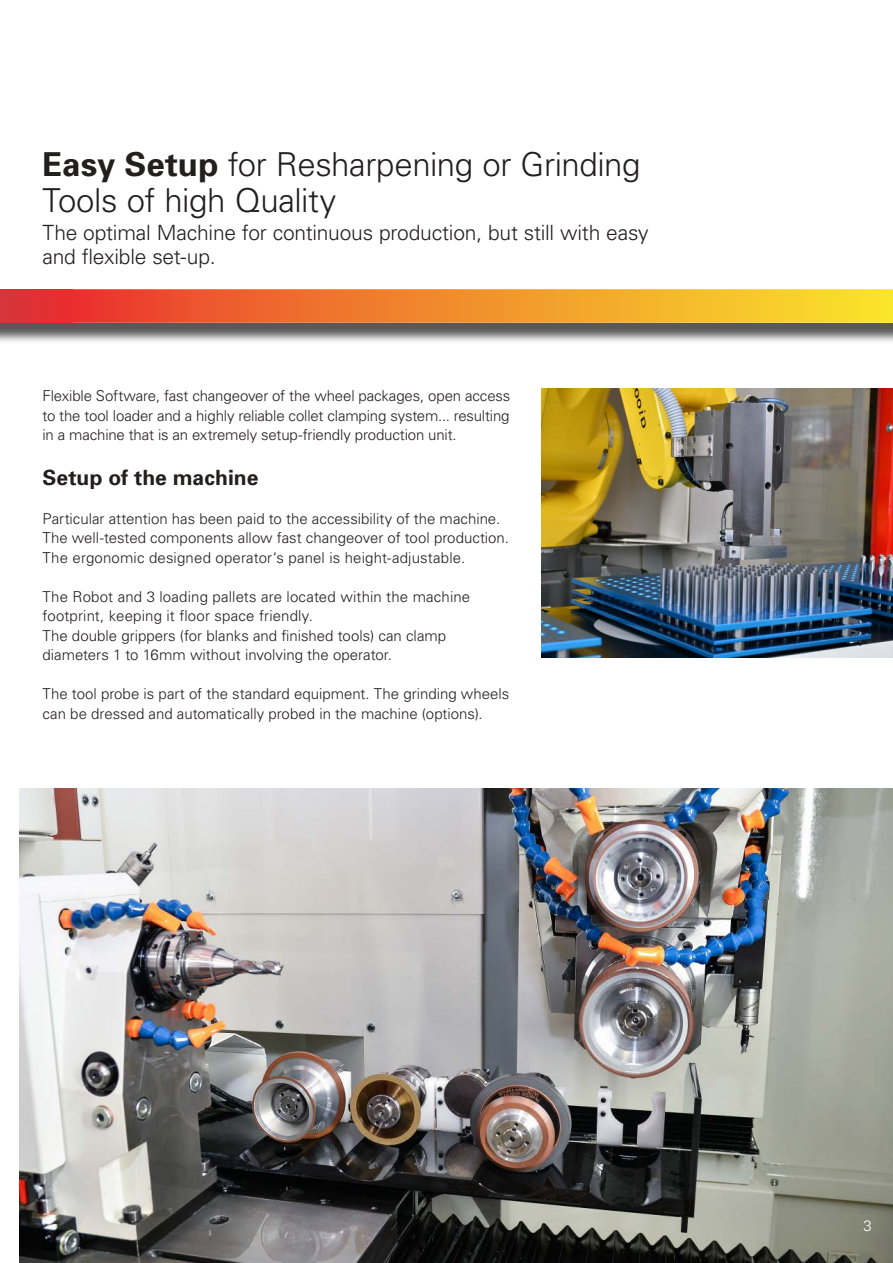
<style>
.page{position:relative;width:893px;height:1263px;background:#fff}
.page>*{position:absolute;margin:0;border:0;box-sizing:border-box;transform-origin:0 0}
.t1{font:300 33px/36px "Univers";letter-spacing:-.015em;color:#221f1f}
.t2{font:300 21px/24px "Univers";letter-spacing:-.01em;color:#221f1f}
.t3{font:700 21px "Univers";letter-spacing:.005em;color:#221f1f}
.t4{font:300 15px/19.5px "Univers";color:#221f1f}
.t5{font:300 15px "Univers";color:#fff}
.s1{font-weight:700}
</style>
<div class="page">
<div style="left:0;top:294px;width:893px;height:50px;background:#221f1f;opacity:.75"></div>
<img style="left:0;top:289px;width:893px;height:34px">
<img style="left:19px;top:789px;width:874px;height:474px">
<img style="left:541px;top:388px;width:352px;height:270px">
<h1 class="t1" style="left:43px;top:149px;width:600px"><span class="s1">Easy Setup</span> for Resharpening or Grinding<br>Tools of high Quality</h1>
<h2 class="t2" style="left:43px;top:223px;width:608px">The optimal Machine for continuous production, but still with easy and flexible set-up.</h2>
<p class="t4" style="left:43px;top:387px;width:469px;text-align:justify">Flexible Software, fast changeover of the wheel packages, open access to the tool loader and a highly reliable collet clamping system... resulting in a machine that is an extremely setup-friendly production unit.</p>
<h2 class="t3" style="left:43px;top:469px;width:217px">Setup of the machine</h2>
<p class="t4" style="left:43px;top:510px;width:468px">Particular attention has been paid to the accessibility of the machine.<br>The well-tested components allow fast changeover of tool production.<br>The ergonomic designed operator‘s panel is height-adjustable.</p>
<p class="t4" style="left:43px;top:588px;width:429px">The Robot and 3 loading pallets are located within the machine footprint, keeping it floor space friendly.<br>The double grippers (for blanks and finished tools) can clamp diameters 1 to 16mm without involving the operator.</p>
<p class="t4" style="left:43px;top:686px;width:468px">The tool probe is part of the standard equipment. The grinding wheels can be dressed and automatically probed in the machine (options).</p>
<p class="t5" style="left:863px;top:1220px;width:10px">3</p>
</div>
